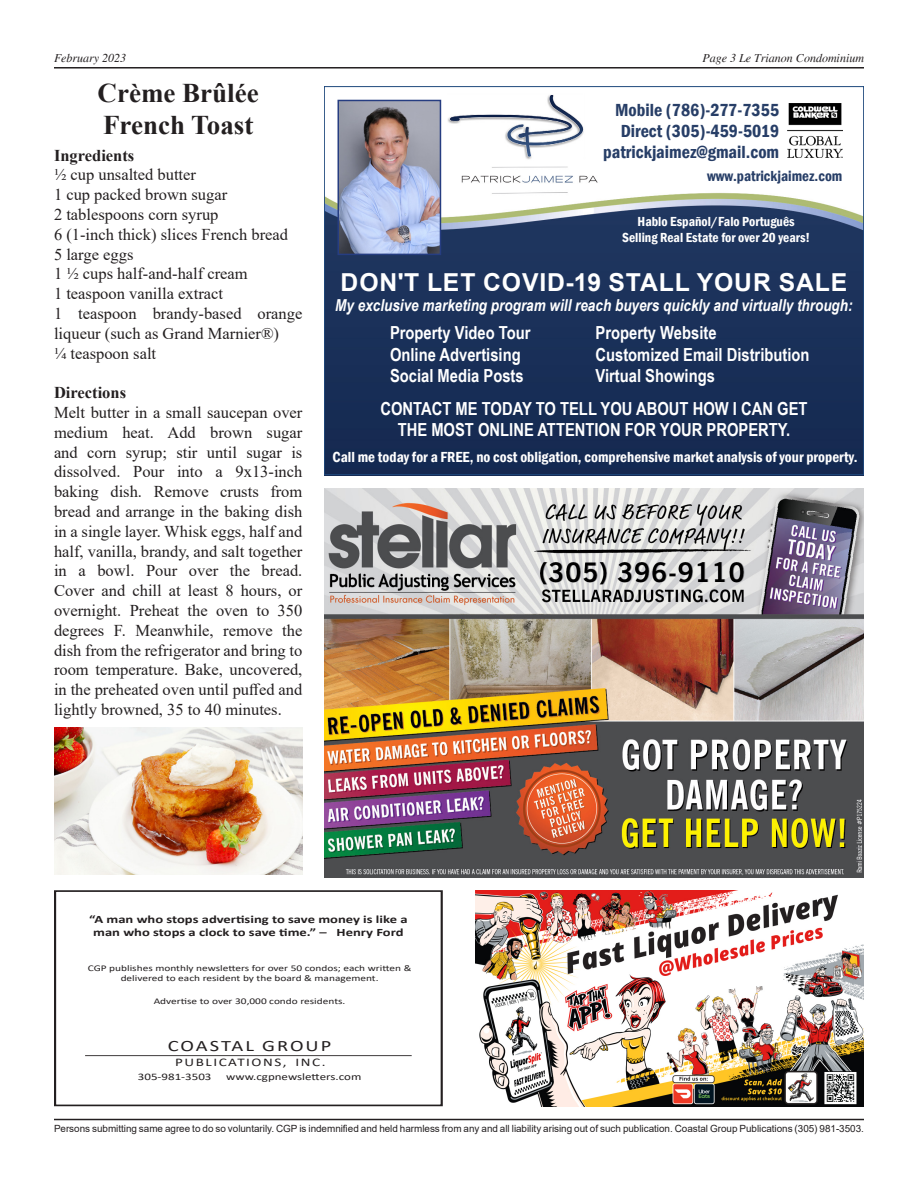
<style>
.page{position:relative;width:918px;height:1188px;background:#fff}
.page>*{position:absolute;margin:0;border:0;box-sizing:border-box;transform-origin:0 0}
.t1{font:700 27px/32.4px "Times New Roman";color:#231f20}
.t2{font:700 24.75px "Arial";letter-spacing:.035em;color:#fff}
.t3{font:700 18px/32.4px "Arial Narrow";color:#fff}
.t4{font:600 condensed 18px/21px "Franklin Gothic";color:#273e67;text-align:right}
.t5{font:16.5px/19.8px "Times New Roman";color:#231f20}
.t6{font:italic 700 16.5px "Arial Narrow";color:#fff}
.t7{font:700 16.5px "Times New Roman";color:#231f20}
.t8{font:15.9px "Calibri";letter-spacing:.095em;color:#231f20;scale:1.3 1}
.t9{font:600 condensed 15px "Franklin Gothic";color:#fff}
.t10{font:600 condensed 15px "Franklin Gothic";color:#273e67}
.t11{font:600 condensed 13.5px/16.2px "Franklin Gothic";color:#fff;text-align:center}
.t12{font:italic 12px "Times";color:#231f20}
.t13{font:11.7px "Calibri";letter-spacing:.1em;color:#231f20;scale:1.3 1}
.t14{font:700 11.25px/13.5px "Calibri";color:#231f20;text-align:center;scale:1.3 1}
.t15{font:10.05px "Calibri";color:#231f20;scale:1.3 1}
.t16{font:9.9px "Arial";letter-spacing:-.005em;color:#231f20}
.t17{font:8.7px/10.5px "Calibri";color:#231f20;text-align:center;scale:1.3 1}
</style>
<div class="page">
<img style="left:324px;top:488px;width:540px;height:389px">
<div style="left:54px;top:890px;width:389px;height:216px;border:2px solid #231f20"></div>
<hr style="left:85px;top:1055px;width:327px;height:1px;background:#231f20">
<img style="left:326px;top:99px;width:536px;height:374px">
<img style="left:447px;top:95px;width:152px;height:102px">
<img style="left:341px;top:103px;width:97px;height:149px">
<div style="left:338px;top:100px;width:103px;height:155px;border:2px solid #263d81"></div>
<img style="left:788px;top:103px;width:54px;height:55px">
<hr style="left:54px;top:67px;width:810px;height:2px;background:#231f20">
<hr style="left:54px;top:1119px;width:810px;height:1px;background:#231f20">
<img style="left:475px;top:890px;width:389px;height:216px">
<img style="left:54px;top:728px;width:248px;height:146px">
<p class="t12" style="left:54px;top:52px;width:74px">February 2023</p>
<p class="t12" style="left:703px;top:52px;width:163px">Page 3 Le Trianon Condominium</p>
<p class="t1" style="left:98px;top:76px;width:163px">Crème Brûlée<br>French Toast</p>
<p class="t7" style="left:54px;top:143px;width:82px">Ingredients</p>
<p class="t5" style="left:54px;top:164px;width:144px">½ cup unsalted butter</p>
<p class="t5" style="left:54px;top:184px;width:175px">1 cup packed brown sugar</p>
<p class="t5" style="left:54px;top:204px;width:166px">2 tablespoons corn syrup</p>
<p class="t5" style="left:54px;top:224px;width:236px">6 (1-inch thick) slices French bread</p>
<p class="t5" style="left:54px;top:244px;width:81px">5 large eggs</p>
<p class="t5" style="left:54px;top:263px;width:195px">1 ½ cups half-and-half cream</p>
<p class="t5" style="left:54px;top:283px;width:171px">1 teaspoon vanilla extract</p>
<p class="t5" style="left:54px;top:303px;width:250px">1 teaspoon brandy-based orange liqueur (such as Grand Marnier®)</p>
<p class="t5" style="left:54px;top:343px;width:104px">¼ teaspoon salt</p>
<p class="t7" style="left:54px;top:381px;width:74px">Directions</p>
<p class="t5" style="left:54px;top:402px;width:250px;text-align:justify">Melt butter in a small saucepan over medium heat. Add brown sugar and corn syrup; stir until sugar is dissolved. Pour into a 9x13-inch baking dish. Remove crusts from bread and arrange in the baking dish in a single layer. Whisk eggs, half and half, vanilla, brandy, and salt together in a bowl. Pour over the bread.<br>Cover and chill at least 8 hours, or overnight. Preheat the oven to 350 degrees F. Meanwhile, remove the dish from the refrigerator and bring to room temperature. Bake, uncovered, in the preheated oven until puffed and lightly browned, 35 to 40 minutes.</p>
<p class="t4" style="left:603px;top:99px;width:177px">Mobile (786)-277-7355<br>Direct (305)-459-5019 patrickjaimez@gmail.com</p>
<p class="t10" style="left:707px;top:166px;width:137px">www.patrickjaimez.com</p>
<p class="t11" style="left:622px;top:213px;width:190px">Hablo Español/Falo Português<br>Selling Real Estate for over 20 years!</p>
<p class="t2" style="left:341px;top:265px;width:508px">DON'T LET COVID-19 STALL YOUR SALE</p>
<p class="t6" style="left:335px;top:292px;width:519px">My exclusive marketing program will reach buyers quickly and virtually through:</p>
<p class="t3" style="left:390px;top:316px;width:142px">Property Video Tour</p>
<p class="t3" style="left:596px;top:316px;width:123px">Property Website</p>
<p class="t3" style="left:390px;top:337px;width:132px">Online Advertising</p>
<p class="t3" style="left:596px;top:337px;width:216px">Customized Email Distribution</p>
<p class="t3" style="left:390px;top:359px;width:135px">Social Media Posts</p>
<p class="t3" style="left:380px;top:359px;width:429px;text-indent:215px">Virtual Showings<br>CONTACT ME TODAY TO TELL YOU ABOUT HOW I CAN GET</p>
<p class="t3" style="left:398px;top:413px;width:394px">THE MOST ONLINE ATTENTION FOR YOUR PROPERTY.</p>
<p class="t9" style="left:333px;top:447px;width:527px">Call me today for a FREE, no cost obligation, comprehensive market analysis of your property.</p>
<p class="t14" style="left:89px;top:912px;width:246px">“A man who stops advertising to save money is like a man who stops a clock to save time.” – Henry Ford</p>
<p class="t17" style="left:88px;top:962px;width:251px">CGP publishes monthly newsletters for over 50 condos; each written &amp; delivered to each resident by the board &amp; management.</p>
<p class="t17" style="left:154px;top:996px;width:149px">Advertise to over 30,000 condo residents.</p>
<p class="t8" style="left:168px;top:1035px;width:127px">COASTAL GROUP</p>
<p class="t13" style="left:175px;top:1054px;width:117px">PUBLICATIONS, INC.</p>
<p class="t15" style="left:138px;top:1069px;width:58px">305-981-3503</p>
<p class="t15" style="left:226px;top:1069px;width:106px">www.cgpnewsletters.com</p>
<p class="t16" style="left:54px;top:1122px;width:811px">Persons submitting same agree to do so voluntarily. CGP is indemnified and held harmless from any and all liability arising out of such publication. Coastal Group Publications (305) 981-3503.</p>
</div>
